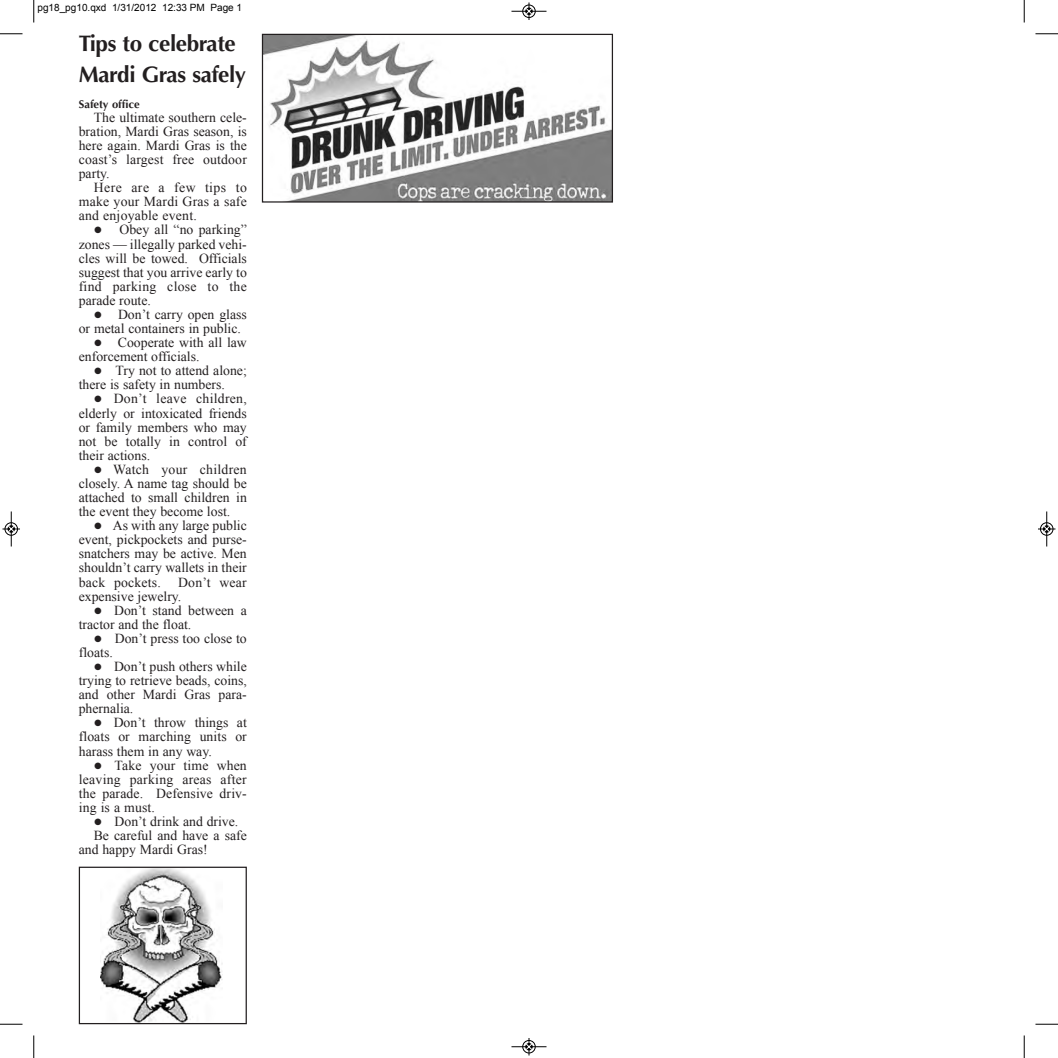
<style>
.page{position:relative;width:1058px;height:1058px;background:#fff}
.page>*{position:absolute;margin:0;border:0;box-sizing:border-box;transform-origin:0 0}
.t1{font:700 22.5px/31.8px "Optima LT";letter-spacing:-.015em;color:#231f20}
.t2{font:13.75px/14.1px "Times New Roman";color:#231f20;text-align:justify}
.t3{font:13.75px "Times New Roman";letter-spacing:.035em;color:#231f20}
.t4{font:700 11.25px "Optima LT";color:#231f20}
.t5{font:10px "Arial";color:#000}
.s1{color:#fff}
</style>
<div class="page">
<img style="left:264px;top:36px;width:347px;height:164px">
<div style="left:262px;top:34px;width:351px;height:168px;border:1px solid #231f20"></div>
<img style="left:100px;top:868px;width:122px;height:154px">
<div style="left:79px;top:866px;width:168px;height:158px;border:1px solid #231f20"></div>
<svg style="left:33px;top:0;width:2px;height:22px"></svg>
<svg style="left:0;top:33px;width:22px;height:2px"></svg>
<svg style="left:1023px;top:0;width:2px;height:22px"></svg>
<svg style="left:1035px;top:33px;width:23px;height:2px"></svg>
<svg style="left:33px;top:1035px;width:2px;height:23px"></svg>
<svg style="left:0;top:1023px;width:22px;height:2px"></svg>
<svg style="left:1023px;top:1035px;width:2px;height:23px"></svg>
<svg style="left:1035px;top:1023px;width:23px;height:2px"></svg>
<hr style="left:511px;top:11px;width:35px;height:1px;background:#000">
<div style="left:522px;top:5px;width:13px;height:13px;border:1px solid #000;border-radius:50%"></div>
<svg style="left:526px;top:2px;width:6px;height:18px"></svg>
<hr style="left:511px;top:1046px;width:35px;height:1px;background:#000">
<div style="left:522px;top:1040px;width:13px;height:13px;border:1px solid #000;border-radius:50%"></div>
<svg style="left:526px;top:1038px;width:6px;height:17px"></svg>
<hr style="left:11px;top:511px;width:1px;height:35px;background:#000">
<div style="left:5px;top:522px;width:13px;height:13px;border:1px solid #000;border-radius:50%"></div>
<svg style="left:2px;top:526px;width:18px;height:6px"></svg>
<hr style="left:1046px;top:511px;width:1px;height:35px;background:#000">
<div style="left:1040px;top:522px;width:13px;height:13px;border:1px solid #000;border-radius:50%"></div>
<svg style="left:1038px;top:526px;width:17px;height:6px"></svg>
<p class="t5" style="left:38px;top:2px;width:206px">pg18_pg10.qxd 1/31/2012 12:33 PM Page 1</p>
<p class="t1" style="left:79px;top:29px;width:169px">Tips to celebrate<br>Mardi Gras safely</p>
<p class="t4" style="left:79px;top:99px;width:62px">Safety office</p>
<p class="t2" style="left:94px;top:110px;width:155px">The ultimate southern cele-</p>
<p class="t2" style="left:79px;top:124px;width:169px">bration, Mardi Gras season, is</p>
<p class="t2" style="left:79px;top:138px;width:169px">here again. Mardi Gras is the</p>
<p class="t2" style="left:79px;top:152px;width:170px">coast’s largest free outdoor</p>
<p class="t2" style="left:79px;top:166px;width:32px">party.</p>
<p class="t3" style="left:94px;top:180px;width:155px">Here are a few tips to</p>
<p class="t2" style="left:79px;top:194px;width:170px">make your Mardi Gras a safe</p>
<p class="t2" style="left:79px;top:209px;width:120px">and enjoyable event.</p>
<p class="t2" style="left:79px;top:223px;width:170px;text-indent:15px">● Obey all “no parking” zones — illegally parked vehi&shy;cles will be towed. Officials suggest that you arrive early to find parking close to the parade route.</p>
<p class="t2" style="left:79px;top:307px;width:169px;text-indent:15px">● Don’t carry open glass or metal containers in public.</p>
<p class="t2" style="left:79px;top:335px;width:169px;text-indent:15px">● Cooperate with all law enforcement officials.</p>
<p class="t2" style="left:79px;top:363px;width:170px;text-indent:15px">● Try not to attend alone; there is safety in numbers.</p>
<p class="t2" style="left:79px;top:392px;width:170px;text-indent:15px">● Don’t leave children, elderly or intoxicated friends or family members who may not be totally in control of their actions.</p>
<p class="t2" style="left:79px;top:462px;width:170px;text-indent:15px">●<span class="s1">❑</span>Watch your children closely. A name tag should be attached to small children in the event they become lost.</p>
<p class="t2" style="left:79px;top:518px;width:170px;text-indent:15px">● As with any large public event, pickpockets and purse&shy;snatchers may be active. Men shouldn’t carry wallets in their back pockets.</p>
<p class="t2" style="left:79px;top:575px;width:169px;text-indent:99px">Don’t wear expensive jewelry.</p>
<p class="t2" style="left:79px;top:603px;width:170px;text-indent:15px">● Don’t stand between a tractor and the float.</p>
<p class="t2" style="left:79px;top:631px;width:170px;text-indent:15px">● Don’t press too close to floats.</p>
<p class="t2" style="left:79px;top:659px;width:170px;text-indent:15px">● Don’t push others while trying to retrieve beads, coins, and other Mardi Gras para&shy;phernalia.</p>
<p class="t2" style="left:79px;top:715px;width:170px;text-indent:15px">● Don’t throw things at floats or marching units or harass them in any way.</p>
<p class="t2" style="left:79px;top:758px;width:170px;text-indent:15px">● Take your time when leaving parking areas after the parade. Defensive driv&shy;ing is a must.</p>
<p class="t2" style="left:94px;top:814px;width:146px">● Don’t drink and drive.</p>
<p class="t2" style="left:94px;top:828px;width:155px">Be careful and have a safe</p>
<p class="t2" style="left:79px;top:842px;width:130px">and happy Mardi Gras!</p>
</div>
